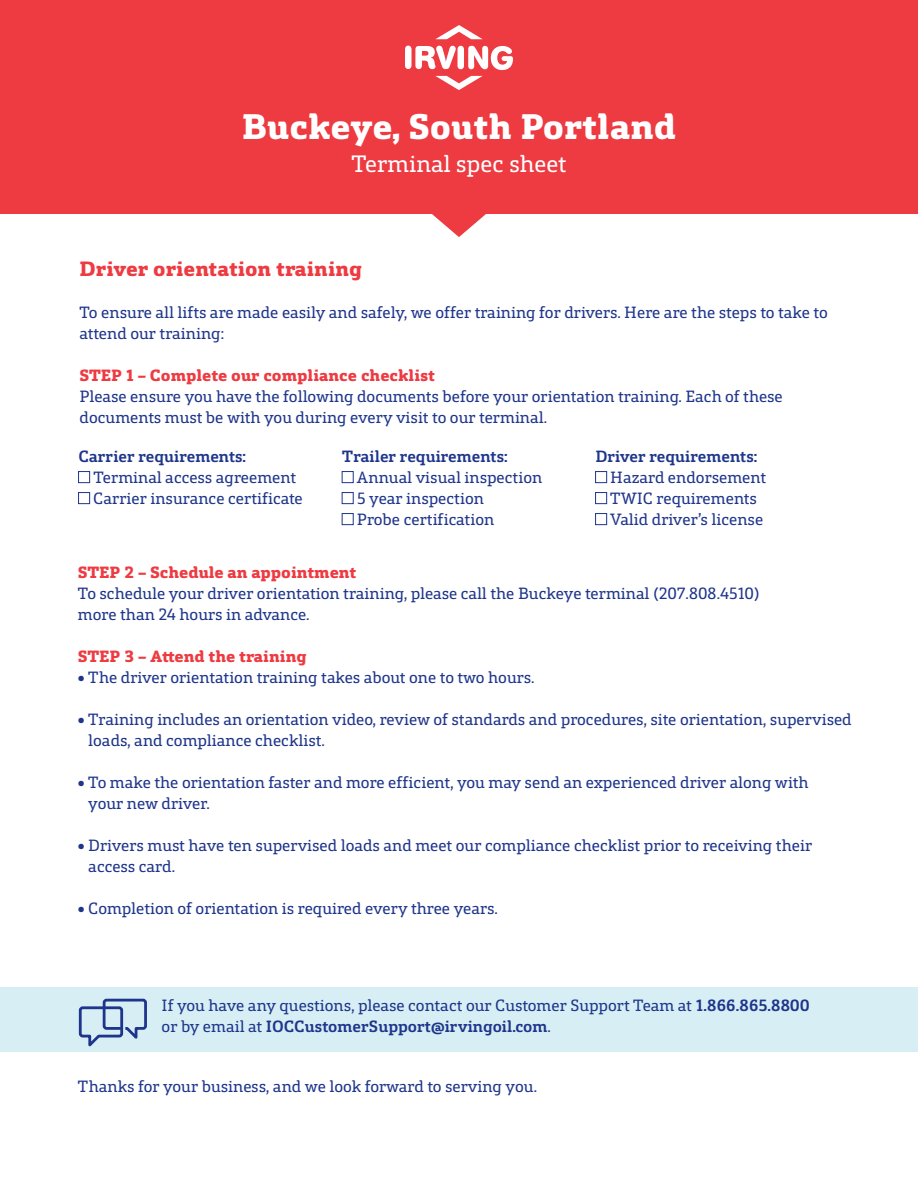
<style>
.page{position:relative;width:918px;height:1188px;background:#fff}
.page>*{position:absolute;margin:0;border:0;box-sizing:border-box;transform-origin:0 0}
.t1{font:800 36px "FS Silas Slab";color:#fff}
.t2{font:24px "FS Silas Slab";color:#fff}
.t3{font:800 21px "FS Silas Slab";color:#ee3a41}
.t4{font:16.5px/21px "FS Silas Slab";color:#1e358b}
.t5{font:800 16.5px "FS Silas Slab";color:#ee3a41}
.t6{font:700 16.5px "FS Silas Slab";color:#1e358b}
.s1{font-weight:700}
</style>
<div class="page">
<div style="left:0;top:987px;width:918px;height:65px;background:#d7eff4"></div>
<div style="left:78px;top:471px;width:12px;height:12px;border:1px solid #1e358b"></div>
<div style="left:78px;top:492px;width:12px;height:12px;border:1px solid #1e358b"></div>
<svg style="left:78px;top:998px;width:69px;height:49px"></svg>
<div style="left:342px;top:471px;width:11px;height:12px;border:1px solid #1e358b"></div>
<div style="left:342px;top:492px;width:11px;height:12px;border:1px solid #1e358b"></div>
<div style="left:342px;top:513px;width:11px;height:12px;border:1px solid #1e358b"></div>
<div style="left:595px;top:471px;width:12px;height:12px;border:1px solid #1e358b"></div>
<div style="left:595px;top:492px;width:12px;height:12px;border:1px solid #1e358b"></div>
<div style="left:595px;top:513px;width:12px;height:12px;border:1px solid #1e358b"></div>
<svg style="left:432px;top:214px;width:54px;height:23px"></svg>
<div style="left:0;top:0;width:918px;height:214px;background:#ee3a41"></div>
<svg style="left:405px;top:46px;width:108px;height:24px"></svg>
<svg style="left:436px;top:25px;width:46px;height:14px"></svg>
<svg style="left:435px;top:76px;width:48px;height:14px"></svg>
<h1 class="t1" style="left:242px;top:94px;width:436px">Buckeye, South Portland</h1>
<h2 class="t2" style="left:351px;top:144px;width:217px">Terminal spec sheet</h2>
<p class="t3" style="left:80px;top:250px;width:284px">Driver orientation training</p>
<p class="t4" style="left:80px;top:300px;width:750px">To ensure all lifts are made easily and safely, we offer training for drivers. Here are the steps to take to attend our training:</p>
<p class="t5" style="left:80px;top:360px;width:357px">STEP 1 – Complete our compliance checklist</p>
<p class="t4" style="left:80px;top:384px;width:705px">Please ensure you have the following documents before your orientation training. Each of these documents must be with you during every visit to our terminal.</p>
<p class="t6" style="left:78px;top:442px;width:169px">Carrier requirements:</p>
<p class="t4" style="left:93px;top:465px;width:211px">Terminal access agreement<br>Carrier insurance certificate</p>
<p class="t6" style="left:342px;top:442px;width:167px">Trailer requirements:</p>
<p class="t4" style="left:357px;top:465px;width:187px">Annual visual inspection<br>5 year inspection<br>Probe certification</p>
<p class="t6" style="left:595px;top:442px;width:163px">Driver requirements:</p>
<p class="t4" style="left:610px;top:465px;width:157px">Hazard endorsement<br>TWIC requirements<br>Valid driver’s license</p>
<p class="t5" style="left:78px;top:557px;width:280px">STEP 2 – Schedule an appointment</p>
<p class="t4" style="left:78px;top:581px;width:683px">To schedule your driver orientation training, please call the Buckeye terminal (207.808.4510) more than 24 hours in advance.</p>
<p class="t5" style="left:78px;top:641px;width:230px">STEP 3 – Attend the training</p>
<p class="t4" style="left:78px;top:665px;width:458px">• The driver orientation training takes about one to two hours.</p>
<p class="t4" style="left:88px;top:707px;width:765px;text-indent:-10px">• Training includes an orientation video, review of standards and procedures, site orientation, supervised loads, and compliance checklist.</p>
<p class="t4" style="left:88px;top:770px;width:722px;text-indent:-10px">• To make the orientation faster and more efficient, you may send an experienced driver along with your new driver.</p>
<p class="t4" style="left:88px;top:833px;width:725px;text-indent:-10px">• Drivers must have ten supervised loads and meet our compliance checklist prior to receiving their access card.</p>
<p class="t4" style="left:78px;top:896px;width:421px">• Completion of orientation is required every three years.</p>
<p class="t4" style="left:162px;top:994px;width:650px">If you have any questions, please contact our Customer Support Team at <span class="s1">1.866.865.8800 </span>or by email at <span class="s1">IOCCustomerSupport@irvingoil.com</span>.</p>
<p class="t4" style="left:78px;top:1075px;width:461px">Thanks for your business, and we look forward to serving you.</p>
</div>
